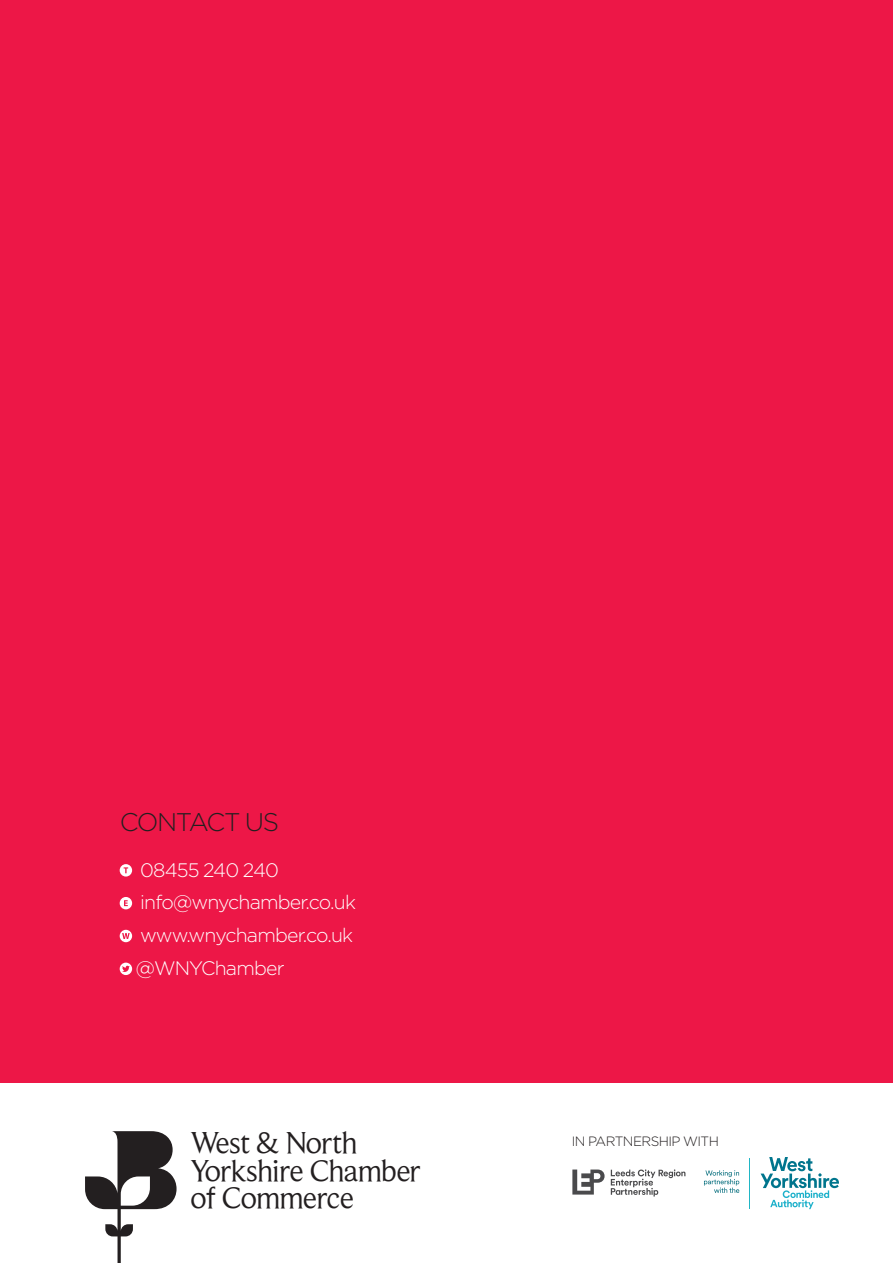
<style>
.page{position:relative;width:893px;height:1263px;background:#fff}
.page>*{position:absolute;margin:0;border:0;box-sizing:border-box;transform-origin:0 0}
.t1{font:31.2px/27.6px "Beaufort";letter-spacing:-.03em;color:#231f20}
.t2{font:300 25.5px "Gotham";letter-spacing:-.05em;color:#231f20}
.t3{font:300 19.5px/32.8px "Gotham";letter-spacing:-.04em;color:#fff}
.t4{font:300 13.5px "Gotham";letter-spacing:-.04em;color:#231f20}
</style>
<div class="page">
<div style="left:0;top:0;width:893px;height:1083px;background:#ed1747"></div>
<div style="left:120px;top:864px;width:12px;height:12px;background:#fff;border-radius:50%"></div>
<svg style="left:124px;top:867px;width:4px;height:6px"></svg>
<div style="left:120px;top:897px;width:12px;height:12px;background:#fff;border-radius:50%"></div>
<svg style="left:124px;top:900px;width:4px;height:6px"></svg>
<div style="left:120px;top:930px;width:12px;height:12px;background:#fff;border-radius:50%"></div>
<svg style="left:122px;top:933px;width:8px;height:6px"></svg>
<svg style="left:120px;top:962px;width:12px;height:13px"></svg>
<svg style="left:122px;top:966px;width:8px;height:6px"></svg>
<svg style="left:85px;top:1131px;width:92px;height:132px"></svg>
<svg style="left:761px;top:1157px;width:78px;height:52px"></svg>
<svg style="left:704px;top:1170px;width:35px;height:23px"></svg>
<hr style="left:749px;top:1158px;width:1px;height:50px;background:#20b6c5">
<svg style="left:572px;top:1169px;width:33px;height:25px"></svg>
<svg style="left:611px;top:1169px;width:74px;height:27px"></svg>
<h2 class="t2" style="left:120px;top:806px;width:161px">CONTACT US</h2>
<p class="t3" style="left:136px;top:853px;width:222px">08455 240 240 info@wnychamber.co.uk www.wnychamber.co.uk @WNYChamber</p>
<h1 class="t1" style="left:190px;top:1129px;width:232px">West &amp; North<br>Yorkshire Chamber of Commerce</h1>
<p class="t4" style="left:572px;top:1133px;width:149px">IN PARTNERSHIP WITH</p>
</div>
